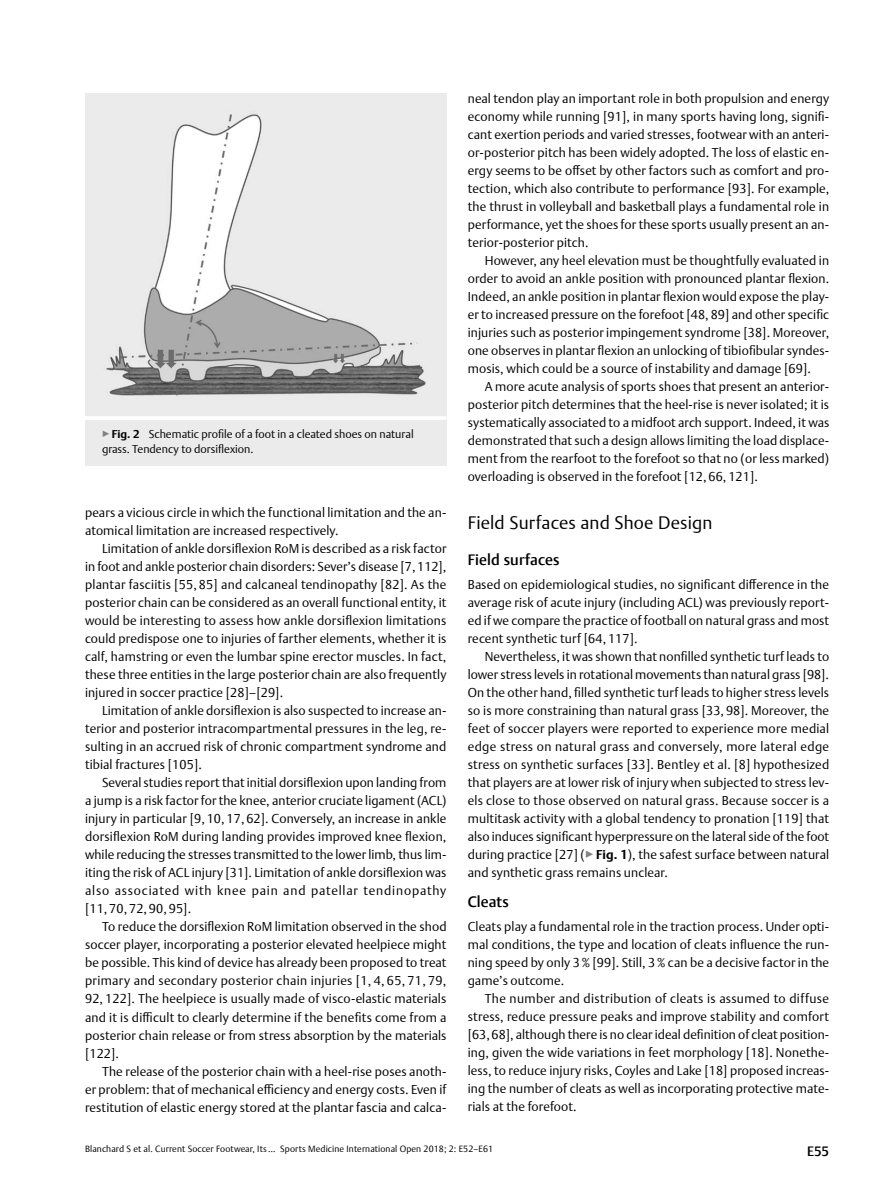
<style>
.page{position:relative;width:893px;height:1191px;background:#fff}
.page>*{position:absolute;margin:0;border:0;box-sizing:border-box;transform-origin:0 0}
.t1{font:300 18px "Thieme Argo 2011";letter-spacing:.01em;color:#000}
.t2{font:500 15px "Thieme Argo 2011";letter-spacing:.01em;color:#000}
.t3{font:500 13.5px "Thieme Argo 2011";color:#000}
.t4{font:300 12.75px/18px "Thieme Argo 2011";letter-spacing:.01em;color:#000;text-align:justify}
.t5{font:300 11.25px/15px "Thieme Argo 2011";color:#000}
.t6{font:300 9px "Thieme Argo 2011";letter-spacing:.01em;color:#000}
.s1{color:#808285}
.s2{font-weight:700}
</style>
<div class="page">
<img style="left:85px;top:94px;width:361px;height:322px">
<div style="left:85px;top:416px;width:361px;height:50px;background:#ebebec"></div>
<hr style="left:85px;top:416px;width:361px;height:4px;background:#fff">
<p class="t5" style="left:102px;top:426px;width:313px"><span class="s1">▶</span><span class="s2">Fig. 2</span> Schematic profile of a foot in a cleated shoes on natural grass. Tendency to dorsiflexion.</p>
<p class="t4" style="left:85px;top:503px;width:363px">pears a vicious circle in which the functional limitation and the an&shy;atomical limitation are increased respectively.</p>
<p class="t4" style="left:85px;top:539px;width:363px;text-indent:17px">Limitation of ankle dorsiflexion RoM is described as a risk factor in foot and ankle posterior chain disorders: Sever’s disease [7,112], plantar fasciitis [55, 85] and calcaneal tendinopathy [82]. As the posterior chain can be considered as an overall functional entity, it would be interesting to assess how ankle dorsiflexion limitations could predispose one to injuries of farther elements, whether it is calf, hamstring or even the lumbar spine erector muscles. In fact, these three entities in the large posterior chain are also frequently injured in soccer practice [28]–[29].</p>
<p class="t4" style="left:85px;top:701px;width:363px;text-indent:17px">Limitation of ankle dorsiflexion is also suspected to increase an&shy;terior and posterior intracompartmental pressures in the leg, re&shy;sulting in an accrued risk of chronic compartment syndrome and tibial fractures [105].</p>
<p class="t4" style="left:85px;top:773px;width:363px;text-indent:17px">Several studies report that initial dorsiflexion upon landing from a jump is a risk factor for the knee, anterior cruciate ligament (ACL) injury in particular [9, 10, 17, 62]. Conversely, an increase in ankle dorsiflexion RoM during landing provides improved knee flexion, while reducing the stresses transmitted to the lower limb, thus lim&shy;iting the risk of ACL injury [31]. Limitation of ankle dorsiflexion was also associated with knee pain and patellar tendinopathy [11, 70, 72, 90, 95].</p>
<p class="t4" style="left:85px;top:917px;width:363px;text-indent:17px">To reduce the dorsiflexion RoM limitation observed in the shod soccer player, incorporating a posterior elevated heelpiece might be possible. This kind of device has already been proposed to treat primary and secondary posterior chain injuries [1, 4, 65, 71, 79, 92, 122]. The heelpiece is usually made of visco-elastic materials and it is difficult to clearly determine if the benefits come from a posterior chain release or from stress absorption by the materials [122].</p>
<p class="t4" style="left:85px;top:1061px;width:363px;text-indent:17px">The release of the posterior chain with a heel-rise poses anoth&shy;er problem: that of mechanical efficiency and energy costs. Even if restitution of elastic energy stored at the plantar fascia and calca-</p>
<p class="t4" style="left:468px;top:89px;width:363px">neal tendon play an important role in both propulsion and energy economy while running [91], in many sports having long, signifi&shy;cant exertion periods and varied stresses, footwear with an anteri&shy;or-posterior pitch has been widely adopted. The loss of elastic en&shy;ergy seems to be offset by other factors such as comfort and pro&shy;tection, which also contribute to performance [93]. For example, the thrust in volleyball and basketball plays a fundamental role in performance, yet the shoes for these sports usually present an an&shy;terior-posterior pitch.</p>
<p class="t4" style="left:468px;top:251px;width:363px;text-indent:17px">However, any heel elevation must be thoughtfully evaluated in order to avoid an ankle position with pronounced plantar flexion.<br>Indeed, an ankle position in plantar flexion would expose the play&shy;er to increased pressure on the forefoot [48, 89] and other specific injuries such as posterior impingement syndrome [38]. Moreover, one observes in plantar flexion an unlocking of tibiofibular syndes&shy;mosis, which could be a source of instability and damage [69].</p>
<p class="t4" style="left:468px;top:377px;width:363px;text-indent:17px">A more acute analysis of sports shoes that present an anterior&shy;posterior pitch determines that the heel-rise is never isolated; it is systematically associated to a midfoot arch support. Indeed, it was demonstrated that such a design allows limiting the load displace&shy;ment from the rearfoot to the forefoot so that no (or less marked) overloading is observed in the forefoot [12, 66, 121].</p>
<h1 class="t1" style="left:468px;top:511px;width:246px">Field Surfaces and Shoe Design</h1>
<p class="t2" style="left:468px;top:550px;width:93px">Field surfaces</p>
<p class="t4" style="left:468px;top:575px;width:363px">Based on epidemiological studies, no significant difference in the average risk of acute injury (including ACL) was previously report&shy;ed if we compare the practice of football on natural grass and most recent synthetic turf [64, 117].</p>
<p class="t4" style="left:468px;top:647px;width:363px;text-indent:17px">Nevertheless, it was shown that nonfilled synthetic turf leads to lower stress levels in rotational movements than natural grass [98].<br>On the other hand, filled synthetic turf leads to higher stress levels so is more constraining than natural grass [33, 98]. Moreover, the feet of soccer players were reported to experience more medial edge stress on natural grass and conversely, more lateral edge stress on synthetic surfaces [33]. Bentley et al. [8] hypothesized that players are at lower risk of injury when subjected to stress lev&shy;els close to those observed on natural grass. Because soccer is a multitask activity with a global tendency to pronation [119] that also induces significant hyperpressure on the lateral side of the foot during practice [27] (<span class="s1">▶</span><span class="s2">Fig. 1</span>), the safest surface between natural and synthetic grass remains unclear.</p>
<p class="t2" style="left:468px;top:892px;width:43px">Cleats</p>
<p class="t4" style="left:468px;top:917px;width:363px">Cleats play a fundamental role in the traction process. Under opti&shy;mal conditions, the type and location of cleats influence the run&shy;ning speed by only 3% [99]. Still, 3% can be a decisive factor in the game’s outcome.</p>
<p class="t4" style="left:468px;top:989px;width:363px;text-indent:17px">The number and distribution of cleats is assumed to diffuse stress, reduce pressure peaks and improve stability and comfort [63,68], although there is no clear ideal definition of cleat position&shy;ing, given the wide variations in feet morphology [18]. Nonethe&shy;less, to reduce injury risks, Coyles and Lake [18] proposed increas&shy;ing the number of cleats as well as incorporating protective mate&shy;rials at the forefoot.</p>
<p class="t6" style="left:85px;top:1143px;width:410px">Blanchard S et al. Current Soccer Footwear, Its … Sports Medicine International Open 2018; 2: E52–E61</p>
<p class="t3" style="left:807px;top:1142px;width:24px">E55</p>
</div>
